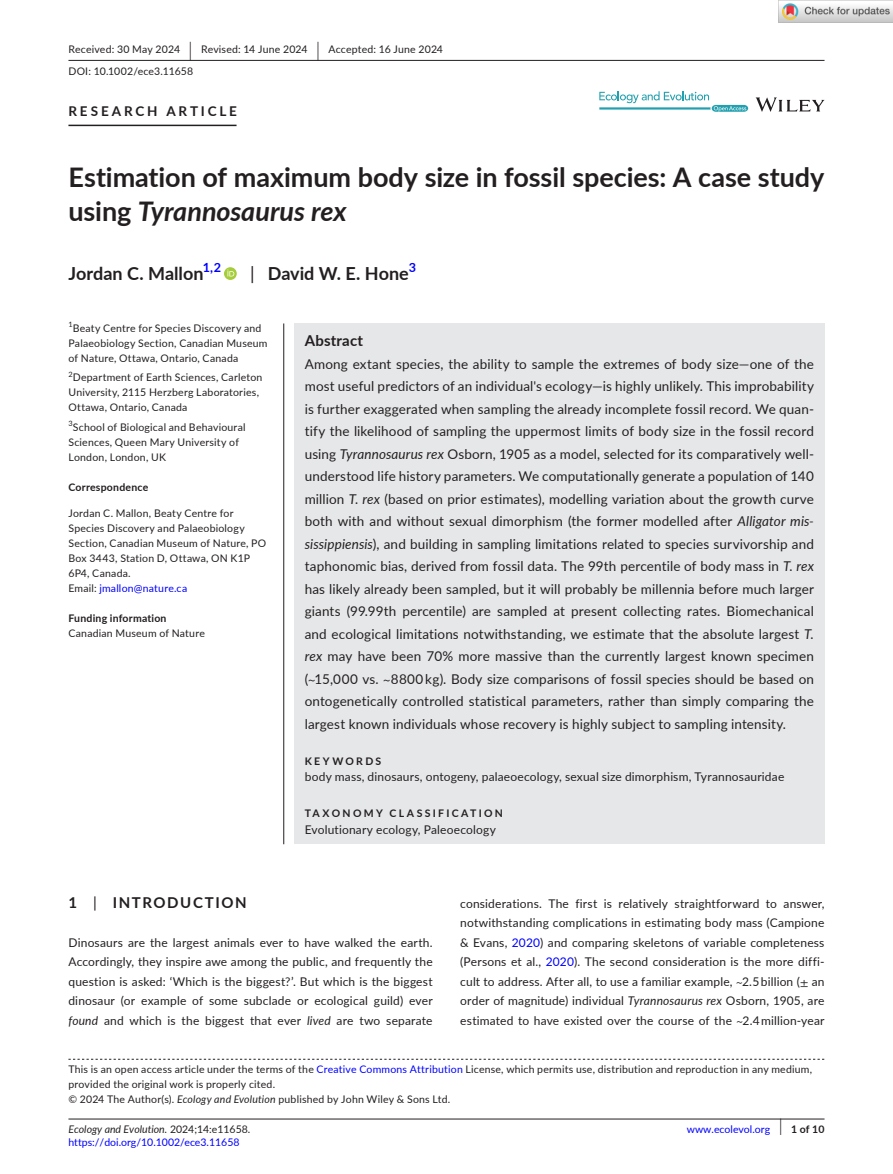
<style>
.page{position:relative;width:893px;height:1174px;background:#fff}
.page>*{position:absolute;margin:0;border:0;box-sizing:border-box;transform-origin:0 0}
.t1{font:700 27px/34.5px "Lato";letter-spacing:-.005em;color:#231f20}
.t2{font:700 18px "Lato";color:#231f20}
.t3{font:700 15px "Lato";letter-spacing:.1em;color:#231f20}
.t4{font:700 15px "Lato";letter-spacing:.015em;color:#231f20}
.t5{font:13.5px/22.5px "Lato";letter-spacing:.01em;color:#231f20;text-align:justify}
.t6{font:700 13.5px "Lato";letter-spacing:.21em;color:#231f20}
.t7{font:700 12.6px "Lato";color:#00f}
.t8{font:12px/19.5px "Lato";letter-spacing:.015em;color:#231f20;text-align:justify}
.t9{font:10.5px/15px "Lato";letter-spacing:.02em;color:#231f20}
.t10{font:10.5px "Lato";color:#00f}
.t11{font:700 10.5px "Lato";letter-spacing:.025em;color:#231f20}
.t12{font:italic 10.5px "Lato";color:#231f20}
.t13{font:700 10.5px "Lato";letter-spacing:.22em;color:#231f20}
.t14{font:7.35px "Lato";color:#231f20}
.s1{font-size:19.65px}
.s2{font-style:italic}
.s3{font-weight:400}
.s4{color:#00f}
.s5{font-family:"STIX"}
.s6{font-style:normal}
.s7{font-weight:400;font-size:17.4px}
</style>
<div class="page">
<hr style="left:68px;top:1118px;width:756px;height:1px;background:#231f20">
<svg style="left:756px;top:97px;width:68px;height:15px"></svg>
<svg style="left:599px;top:91px;width:149px;height:21px"></svg>
<hr style="left:68px;top:60px;width:756px;height:1px;background:#231f20">
<hr style="left:68px;top:125px;width:169px;height:1px;background:#231f20">
<svg style="left:224px;top:267px;width:13px;height:13px"></svg>
<svg style="left:227px;top:269px;width:7px;height:7px"></svg>
<svg style="left:68px;top:1058px;width:756px;height:1px"></svg>
<div style="left:294px;top:323px;width:530px;height:521px;background:#e6e7e9"></div>
<hr style="left:283px;top:323px;width:1px;height:521px;background:#231f20">
<img style="left:779px;top:0;width:114px;height:23px">
<p class="t9" style="left:68px;top:38px;width:376px;line-height:21.8px">Received: 30 May 2024 <span class="s1">|</span> Revised: 14 June 2024 <span class="s1">|</span> Accepted: 16 June 2024<br>DOI: 10.1002/ece3.11658</p>
<p class="t6" style="left:68px;top:101px;width:170px">RESEARCH ARTICLE</p>
<h1 class="t1" style="left:68px;top:159px;width:757px">Estimation of maximum body size in fossil species: A case study using <span class="s2">Tyrannosaurus rex</span></h1>
<h2 class="t2" style="left:68px;top:260px;width:137px">Jordan C. Mallon</h2>
<p class="t7" style="left:203px;top:258px;width:20px">1,2</p>
<h2 class="t2" style="left:250px;top:260px;width:160px"><span class="s3">|</span> David W. E. Hone</h2>
<p class="t7" style="left:409px;top:258px;width:9px">3</p>
<p class="t14" style="left:68px;top:319px;width:6px">1</p>
<p class="t9" style="left:68px;top:320px;width:201px;text-indent:4px">Beaty Centre for Species Discovery and<br>Palaeobiology Section, Canadian Museum of Nature, Ottawa, Ontario, Canada</p>
<p class="t14" style="left:68px;top:369px;width:6px">2</p>
<p class="t9" style="left:68px;top:370px;width:195px;text-indent:4px">Department of Earth Sciences, Carleton<br>University, 2115 Herzberg Laboratories,<br>Ottawa, Ontario, Canada</p>
<p class="t9" style="left:68px;top:419px;width:179px"><sup>3</sup>School of Biological and Behavioural<br>Sciences, Queen Mary University of<br>London, London, UK</p>
<p class="t11" style="left:68px;top:479px;width:81px">Correspondence</p>
<p class="t9" style="left:68px;top:505px;width:199px">Jordan C. Mallon, Beaty Centre for<br>Species Discovery and Palaeobiology<br>Section, Canadian Museum of Nature, PO<br>Box 3443, Station D, Ottawa, ON K1P<br>6P4, Canada.<br>Email: <span class="s4">jmallon@nature.ca</span></p>
<p class="t11" style="left:68px;top:610px;width:100px">Funding information</p>
<p class="t9" style="left:68px;top:625px;width:138px">Canadian Museum of Nature</p>
<p class="t4" style="left:305px;top:329px;width:60px">Abstract</p>
<p class="t5" style="left:305px;top:352px;width:511px">Among extant species, the ability to sample the extremes of body size—one of the most useful predictors of an individual's ecology—is highly unlikely. This improbability is further exaggerated when sampling the already incomplete fossil record. We quan&shy;tify the likelihood of sampling the uppermost limits of body size in the fossil record using <span class="s2">Tyrannosaurus rex</span> Osborn, 1905 as a model, selected for its comparatively well&shy;understood life history parameters. We computationally generate a population of 140 million <span class="s2">T. rex</span> (based on prior estimates), modelling variation about the growth curve both with and without sexual dimorphism (the former modelled after <span class="s2">Alligator mis&shy;sissippiensis</span>), and building in sampling limitations related to species survivorship and taphonomic bias, derived from fossil data. The 99th percentile of body mass in <span class="s2">T. rex </span>has likely already been sampled, but it will probably be millennia before much larger giants (99.99th percentile) are sampled at present collecting rates. Biomechanical and ecological limitations notwithstanding, we estimate that the absolute largest <span class="s2">T. rex</span> may have been 70% more massive than the currently largest known specimen (<span class="s5">~</span>15,000 vs. <span class="s5">~</span>8800 kg). Body size comparisons of fossil species should be based on ontogenetically controlled statistical parameters, rather than simply comparing the largest known individuals whose recovery is highly subject to sampling intensity.</p>
<p class="t13" style="left:305px;top:753px;width:78px">KEYWORDS</p>
<p class="t8" style="left:305px;top:766px;width:481px">body mass, dinosaurs, ontogeny, palaeoecology, sexual size dimorphism, Tyrannosauridae</p>
<p class="t13" style="left:305px;top:805px;width:200px">TAXONOMY CLASSIFICATION</p>
<p class="t8" style="left:305px;top:819px;width:193px">Evolutionary ecology, Paleoecology</p>
<p class="t3" style="left:68px;top:891px;width:180px">1 <span class="s3">|</span> INTRODUCTION</p>
<p class="t8" style="left:68px;top:932px;width:366px">Dinosaurs are the largest animals ever to have walked the earth.<br>Accordingly, they inspire awe among the public, and frequently the question is asked: ‘Which is the biggest?’. But which is the biggest dinosaur (or example of some subclade or ecological guild) ever <span class="s2">found</span> and which is the biggest that ever <span class="s2">lived</span> are two separate</p>
<p class="t8" style="left:460px;top:893px;width:366px">considerations. The first is relatively straightforward to answer, notwithstanding complications in estimating body mass (Campione &amp; Evans, <span class="s4">2020</span>) and comparing skeletons of variable completeness (Persons et al., <span class="s4">2020</span>). The second consideration is the more diffi&shy;cult to address. After all, to use a familiar example, <span class="s5">~</span>2.5 billion (<span class="s5">±</span> an order of magnitude) individual <span class="s2">Tyrannosaurus rex</span> Osborn, 1905, are estimated to have existed over the course of the <span class="s5">~</span>2.4 million-year</p>
<p class="t9" style="left:68px;top:1061px;width:745px">This is an open access article under the terms of the <span class="s4">Creative Commons Attribution</span> License, which permits use, distribution and reproduction in any medium, provided the original work is properly cited.<br>© 2024 The Author(s). <span class="s2">Ecology and Evolution</span> published by John Wiley &amp; Sons Ltd.</p>
<p class="t12" style="left:68px;top:1121px;width:183px">Ecology and Evolution. <span class="s6">2024;14:e11658.</span></p>
<p class="t11" style="left:779px;top:1121px;width:46px"><span class="s7">|</span> 1 of 10</p>
<p class="t10" style="left:68px;top:1135px;width:173px">https://doi.org/10.1002/ece3.11658</p>
<p class="t10" style="left:687px;top:1121px;width:85px">www.ecolevol.org</p>
</div>
